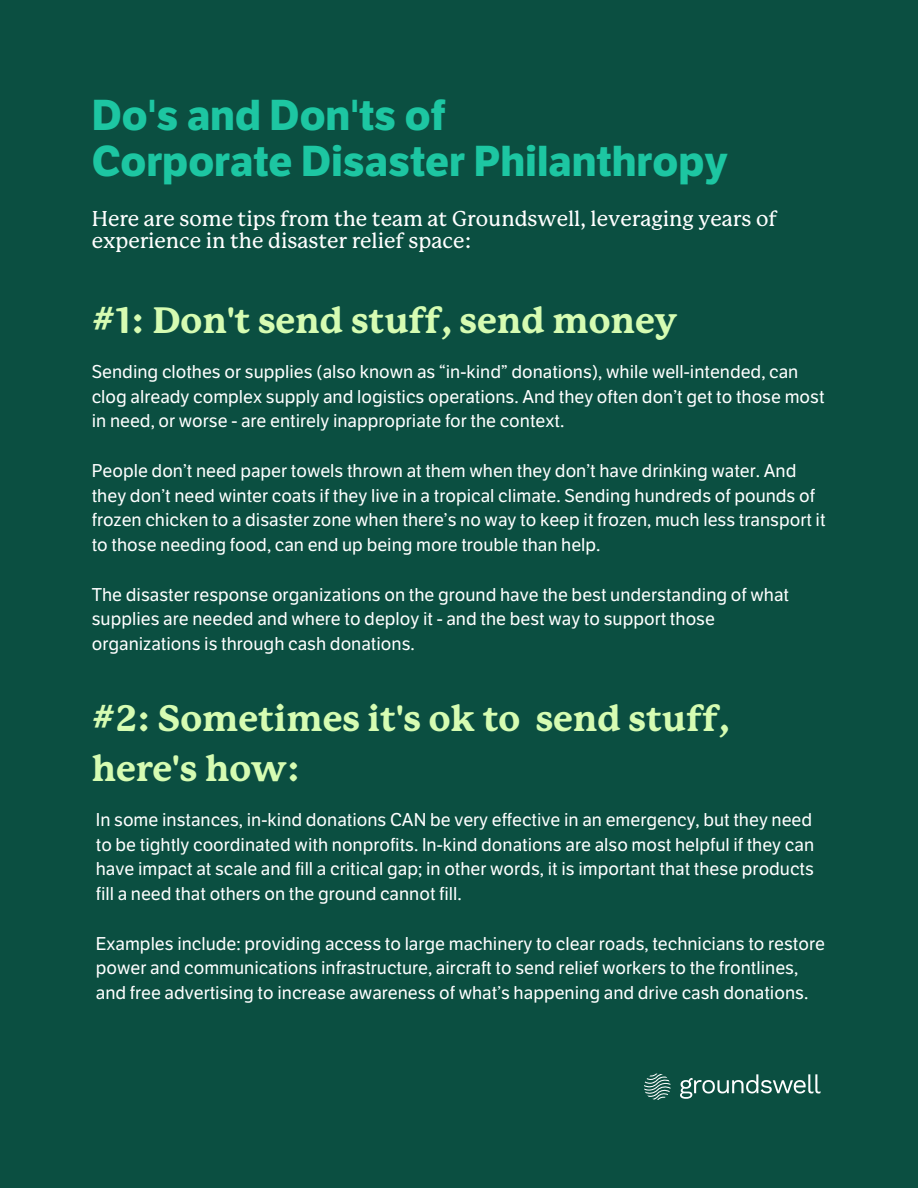
<style>
.page{position:relative;width:918px;height:1188px;background:#0b4f41}
.page>*{position:absolute;margin:0;border:0;box-sizing:border-box;transform-origin:0 0}
.t1{font:700 42px/46.2px "LFT Etica";color:#1dc6a2}
.t2{font:800 36px/49.5px "P22 Mackinac Pro";color:#d6fcb2}
.t3{font:500 21px/22.5px "P22 Mackinac Pro";color:#fff}
.t4{font:18px/24.8px "LFT Etica";color:#fff}
</style>
<div class="page">
<svg style="left:644px;top:1074px;width:27px;height:26px"></svg>
<svg style="left:680px;top:1074px;width:141px;height:25px"></svg>
<h1 class="t1" style="left:92px;top:93px;width:638px">Do's and Don'ts of<br>Corporate Disaster Philanthropy</h1>
<p class="t3" style="left:92px;top:208px;width:687px">Here are some tips from the team at Groundswell, leveraging years of experience in the disaster relief space:</p>
<h2 class="t2" style="left:92px;top:297px;width:587px">#1: Don't send stuff, send money</h2>
<p class="t4" style="left:92px;top:359px;width:734px">Sending clothes or supplies (also known as “in-kind” donations), while well-intended, can clog already complex supply and logistics operations. And they often don’t get to those most in need, or worse - are entirely inappropriate for the context.</p>
<p class="t4" style="left:92px;top:458px;width:735px">People don’t need paper towels thrown at them when they don’t have drinking water. And they don’t need winter coats if they live in a tropical climate. Sending hundreds of pounds of frozen chicken to a disaster zone when there’s no way to keep it frozen, much less transport it to those needing food, can end up being more trouble than help.</p>
<p class="t4" style="left:92px;top:582px;width:699px">The disaster response organizations on the ground have the best understanding of what supplies are needed and where to deploy it - and the best way to support those organizations is through cash donations.</p>
<h2 class="t2" style="left:92px;top:696px;width:639px">#2: Sometimes it's ok to send stuff, here's how:</h2>
<p class="t4" style="left:96px;top:808px;width:720px;text-align:justify">In some instances, in-kind donations CAN be very effective in an emergency, but they need to be tightly coordinated with nonprofits. In-kind donations are also most helpful if they can have impact at scale and fill a critical gap; in other words, it is important that these products fill a need that others on the ground cannot fill.</p>
<p class="t4" style="left:96px;top:931px;width:731px">Examples include: providing access to large machinery to clear roads, technicians to restore power and communications infrastructure, aircraft to send relief workers to the frontlines, and free advertising to increase awareness of what’s happening and drive cash donations.</p>
</div>
